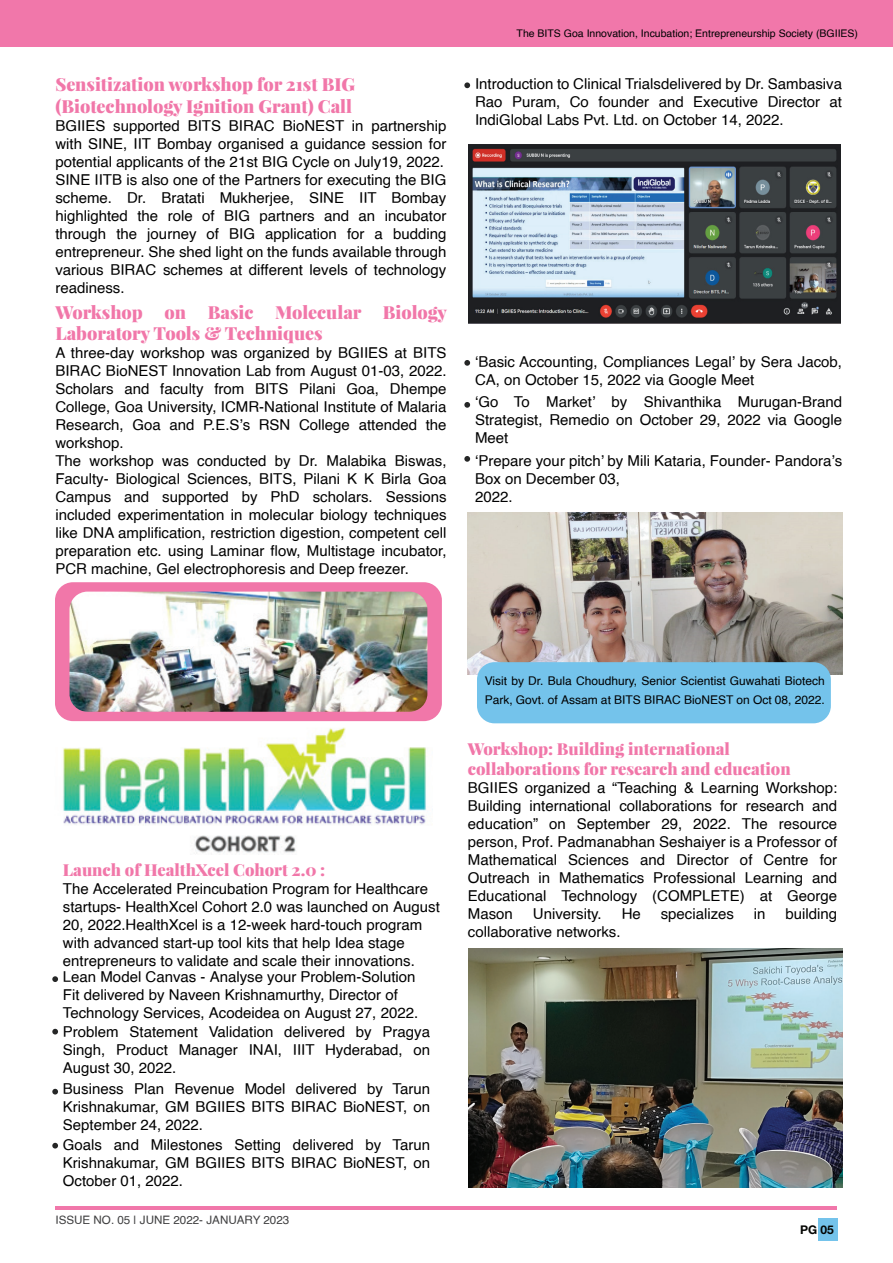
<style>
.page{position:relative;width:893px;height:1263px;background:#fff}
.page>*{position:absolute;margin:0;border:0;box-sizing:border-box;transform-origin:0 0}
.t1{font:900 18px/21.6px "Playfair Display";color:#f177a9}
.t2{font:900 16.5px/19.8px "Playfair Display";color:#f177a9}
.t3{font:15px/18px "Helvetica";color:#000001}
.t4{font:12px/19.5px "Helvetica";color:#000001}
.t5{font:700 12px "Helvetica Neue LT Std";color:#040503}
.t6{font:11.7px "Helvetica";color:#3e3e3f}
.t7{font:10.5px "Helvetica";color:#000001}
</style>
<div class="page">
<svg style="left:52px;top:976px;width:6px;height:6px"></svg>
<svg style="left:52px;top:1029px;width:6px;height:5px"></svg>
<svg style="left:52px;top:1089px;width:6px;height:5px"></svg>
<svg style="left:464px;top:82px;width:6px;height:6px"></svg>
<svg style="left:464px;top:360px;width:6px;height:6px"></svg>
<svg style="left:464px;top:402px;width:6px;height:6px"></svg>
<svg style="left:464px;top:456px;width:6px;height:6px"></svg>
<img style="left:63px;top:718px;width:369px;height:135px">
<img style="left:468px;top:144px;width:373px;height:179px">
<svg style="left:52px;top:1143px;width:6px;height:5px"></svg>
<div style="left:0;top:0;width:893px;height:47px;background:#f177aa"></div>
<div style="left:55px;top:582px;width:387px;height:139px;background:#f177a9;border-radius:18px"></div>
<img style="left:69px;top:592px;width:358px;height:120px">
<img style="left:467px;top:512px;width:375px;height:163px">
<img style="left:468px;top:949px;width:374px;height:239px">
<hr style="left:55px;top:1206px;width:782px;height:3px;background:#f177aa">
<div style="left:818px;top:1218px;width:20px;height:23px;background:#74c3eb"></div>
<div style="left:477px;top:662px;width:354px;height:61px;background:#74c3eb;border-radius:18px"></div>
<p class="t1" style="left:55px;top:74px;width:301px">Sensitization workshop for 21st BIG (Biotechnology Ignition Grant) Call</p>
<p class="t3" style="left:55px;top:117px;width:393px">BGIIES supported BITS BIRAC BioNEST in partnership with SINE, IIT Bombay organised a guidance session for potential applicants of the 21st BIG Cycle on July19, 2022.<br>SINE IITB is also one of the Partners for executing the BIG scheme. Dr. Bratati Mukherjee, SINE IIT Bombay highlighted the role of BIG partners and an incubator through the journey of BIG application for a budding entrepreneur. She shed light on the funds available through various BIRAC schemes at different levels of technology readiness.</p>
<p class="t1" style="left:55px;top:301px;width:393px">Workshop on Basic Molecular Biology<br>Laboratory Tools &amp; Techniques</p>
<p class="t3" style="left:55px;top:345px;width:393px">A three-day workshop was organized by BGIIES at BITS BIRAC BioNEST Innovation Lab from August 01-03, 2022.<br>Scholars and faculty from BITS Pilani Goa, Dhempe College, Goa University, ICMR-National Institute of Malaria Research, Goa and P.E.S’s RSN College attended the workshop.<br>The workshop was conducted by Dr. Malabika Biswas, Faculty- Biological Sciences, BITS, Pilani K K Birla Goa Campus and supported by PhD scholars. Sessions included experimentation in molecular biology techniques like DNA amplification, restriction digestion, competent cell preparation etc. using Laminar flow, Multistage incubator, PCR machine, Gel electrophoresis and Deep freezer.</p>
<p class="t7" style="left:517px;top:25px;width:343px">The BITS Goa Innovation, Incubation; Entrepreneurship Society (BGIIES)</p>
<p class="t3" style="left:475px;top:75px;width:369px;text-align:justify">Introduction to Clinical Trialsdelivered by Dr. Sambasiva Rao Puram, Co founder and Executive Director at IndiGlobal Labs Pvt. Ltd. on October 14, 2022.</p>
<p class="t3" style="left:475px;top:353px;width:369px">‘Basic Accounting, Compliances Legal’ by Sera Jacob,<br>CA, on October 15, 2022 via Google Meet</p>
<p class="t3" style="left:475px;top:393px;width:369px;text-align:justify">‘Go To Market’ by Shivanthika Murugan-Brand Strategist, Remedio on October 29, 2022 via Google Meet</p>
<p class="t3" style="left:475px;top:452px;width:369px">‘Prepare your pitch’ by Mili Kataria, Founder- Pandora’s<br>Box on December 03,<br>2022.</p>
<p class="t2" style="left:63px;top:859px;width:264px">Launch of HealthXcel Cohort 2.0 :</p>
<p class="t3" style="left:63px;top:880px;width:378px">The Accelerated Preincubation Program for Healthcare startups- HealthXcel Cohort 2.0 was launched on August 20, 2022.HealthXcel is a 12-week hard-touch program with advanced start-up tool kits that help Idea stage entrepreneurs to validate and scale their innovations.</p>
<p class="t3" style="left:63px;top:968px;width:357px">Lean Model Canvas - Analyse your Problem-Solution<br>Fit delivered by Naveen Krishnamurthy, Director of<br>Technology Services, Acodeidea on August 27, 2022.</p>
<p class="t3" style="left:63px;top:1023px;width:369px;text-align:justify">Problem Statement Validation delivered by Pragya Singh, Product Manager INAI, IIIT Hyderabad, on August 30, 2022.</p>
<p class="t3" style="left:63px;top:1080px;width:369px;text-align:justify">Business Plan Revenue Model delivered by Tarun Krishnakumar, GM BGIIES BITS BIRAC BioNEST, on September 24, 2022.</p>
<p class="t3" style="left:63px;top:1136px;width:369px;text-align:justify">Goals and Milestones Setting delivered by Tarun Krishnakumar, GM BGIIES BITS BIRAC BioNEST, on October 01, 2022.</p>
<p class="t6" style="left:55px;top:1211px;width:235px">ISSUE NO. 05 | JUNE 2022- JANUARY 2023</p>
<p class="t4" style="left:485px;top:671px;width:342px">Visit by Dr. Bula Choudhury, Senior Scientist Guwahati Biotech<br>Park, Govt. of Assam at BITS BIRAC BioNEST on Oct 08, 2022.</p>
<p class="t2" style="left:468px;top:739px;width:324px">Workshop: Building international collaborations for research and education</p>
<p class="t3" style="left:468px;top:779px;width:371px;text-align:justify">BGIIES organized a “Teaching &amp; Learning Workshop:<br>Building international collaborations for research and education” on September 29, 2022. The resource person, Prof. Padmanabhan Seshaiyer is a Professor of Mathematical Sciences and Director of Centre for Outreach in Mathematics Professional Learning and Educational Technology (COMPLETE) at George Mason</p>
<p class="t3" style="left:533px;top:905px;width:70px">University.</p>
<p class="t3" style="left:622px;top:905px;width:21px">He</p>
<p class="t3" style="left:661px;top:905px;width:75px">specializes</p>
<p class="t3" style="left:754px;top:905px;width:13px">in</p>
<p class="t3" style="left:785px;top:905px;width:53px">building</p>
<p class="t3" style="left:468px;top:923px;width:154px">collaborative networks.</p>
<p class="t5" style="left:800px;top:1222px;width:35px">PG 05</p>
</div>
